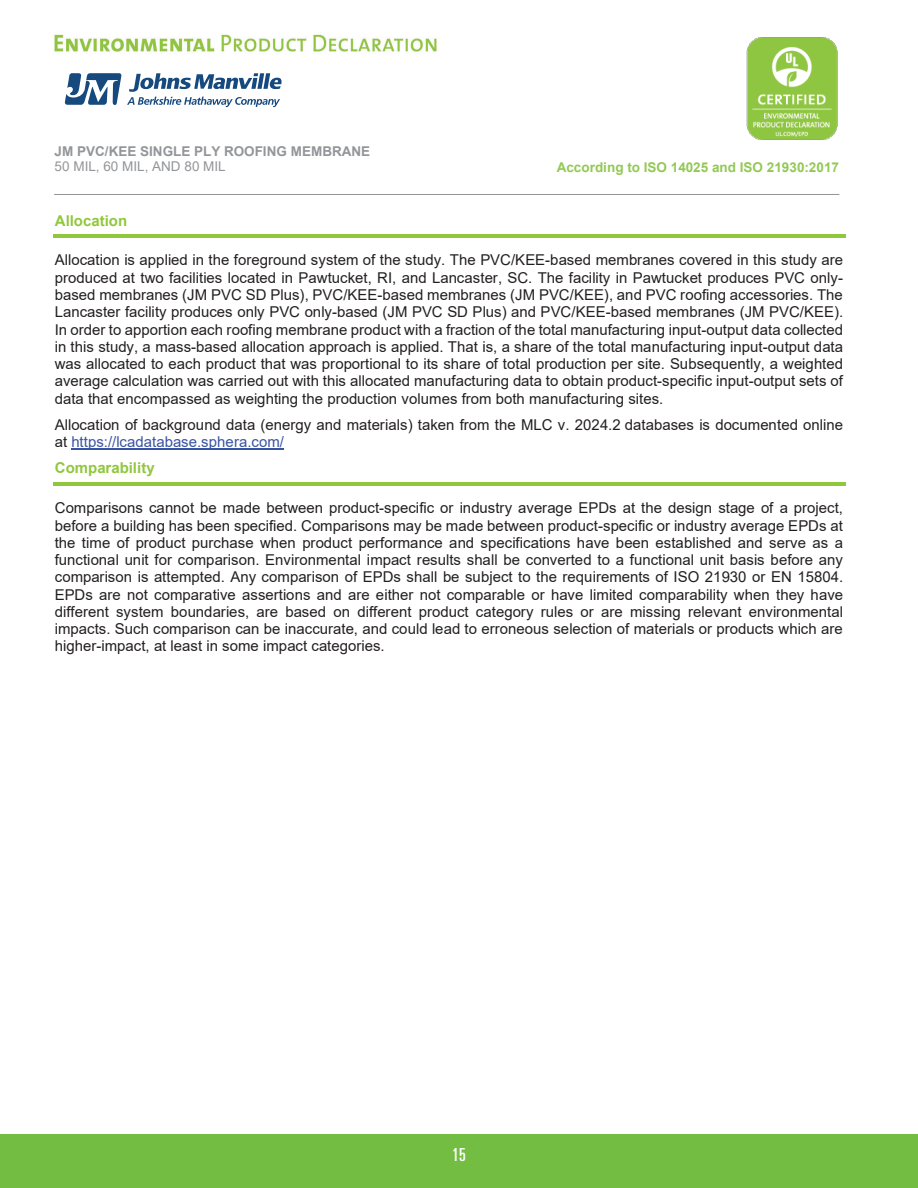
<style>
.page{position:relative;width:918px;height:1188px;background:#fff}
.page>*{position:absolute;margin:0;border:0;box-sizing:border-box;transform-origin:0 0}
.t1{font:ultra-condensed 18px "Univers LT Std";color:#fff}
.t2{font:15px/17.2px "Arial";color:#231f20;text-align:justify}
.t3{font:700 15px "Arial";color:#91c73d}
.t4{font:700 13.5px "Arial";color:#92c954}
.t5{font:700 13.5px "Arial";color:#939598}
.t6{font:13.5px "Arial";color:#939598}
.s1{color:#3853a3}
</style>
<div class="page">
<div style="left:0;top:1134px;width:918px;height:54px;background:#73bd43"></div>
<img style="left:54px;top:34px;width:383px;height:18px">
<hr style="left:54px;top:194px;width:785px;height:1px;background:#939598">
<img style="left:746px;top:37px;width:92px;height:103px">
<svg style="left:65px;top:73px;width:217px;height:34px"></svg>
<hr style="left:129px;top:94px;width:151px;height:1px;background:#fff">
<hr style="left:53px;top:235px;width:792px;height:3px;background:#91c73d">
<hr style="left:71px;top:449px;width:213px;height:1px;background:#3853a3">
<hr style="left:53px;top:483px;width:792px;height:3px;background:#91c73d">
<p class="t5" style="left:55px;top:141px;width:317px">JM PVC/KEE SINGLE PLY ROOFING MEMBRANE</p>
<p class="t6" style="left:55px;top:157px;width:173px">50 MIL, 60 MIL, AND 80 MIL</p>
<p class="t4" style="left:557px;top:157px;width:284px">According to ISO 14025 and ISO 21930:2017</p>
<p class="t3" style="left:55px;top:210px;width:74px">Allocation</p>
<p class="t2" style="left:55px;top:252px;width:790px">Allocation is applied in the foreground system of the study. The PVC/KEE-based membranes covered in this study are produced at two facilities located in Pawtucket, RI, and Lancaster, SC. The facility in Pawtucket produces PVC only&shy;based membranes (JM PVC SD Plus), PVC/KEE-based membranes (JM PVC/KEE), and PVC roofing accessories. The Lancaster facility produces only PVC only-based (JM PVC SD Plus) and PVC/KEE-based membranes (JM PVC/KEE).<br>In order to apportion each roofing membrane product with a fraction of the total manufacturing input-output data collected in this study, a mass-based allocation approach is applied. That is, a share of the total manufacturing input-output data was allocated to each product that was proportional to its share of total production per site. Subsequently, a weighted average calculation was carried out with this allocated manufacturing data to obtain product-specific input-output sets of data that encompassed as weighting the production volumes from both manufacturing sites.</p>
<p class="t2" style="left:55px;top:416px;width:790px">Allocation of background data (energy and materials) taken from the MLC v. 2024.2 databases is documented online at <span class="s1">https://lcadatabase.sphera.com/</span></p>
<p class="t3" style="left:55px;top:458px;width:101px">Comparability</p>
<p class="t2" style="left:55px;top:499px;width:790px">Comparisons cannot be made between product-specific or industry average EPDs at the design stage of a project, before a building has been specified. Comparisons may be made between product-specific or industry average EPDs at the time of product purchase when product performance and specifications have been established and serve as a functional unit for comparison. Environmental impact results shall be converted to a functional unit basis before any comparison is attempted. Any comparison of EPDs shall be subject to the requirements of ISO 21930 or EN 15804.<br>EPDs are not comparative assertions and are either not comparable or have limited comparability when they have different system boundaries, are based on different product category rules or are missing relevant environmental impacts. Such comparison can be inaccurate, and could lead to erroneous selection of materials or products which are higher-impact, at least in some impact categories.</p>
<p class="t1" style="left:452px;top:1144px;width:15px">15</p>
</div>
